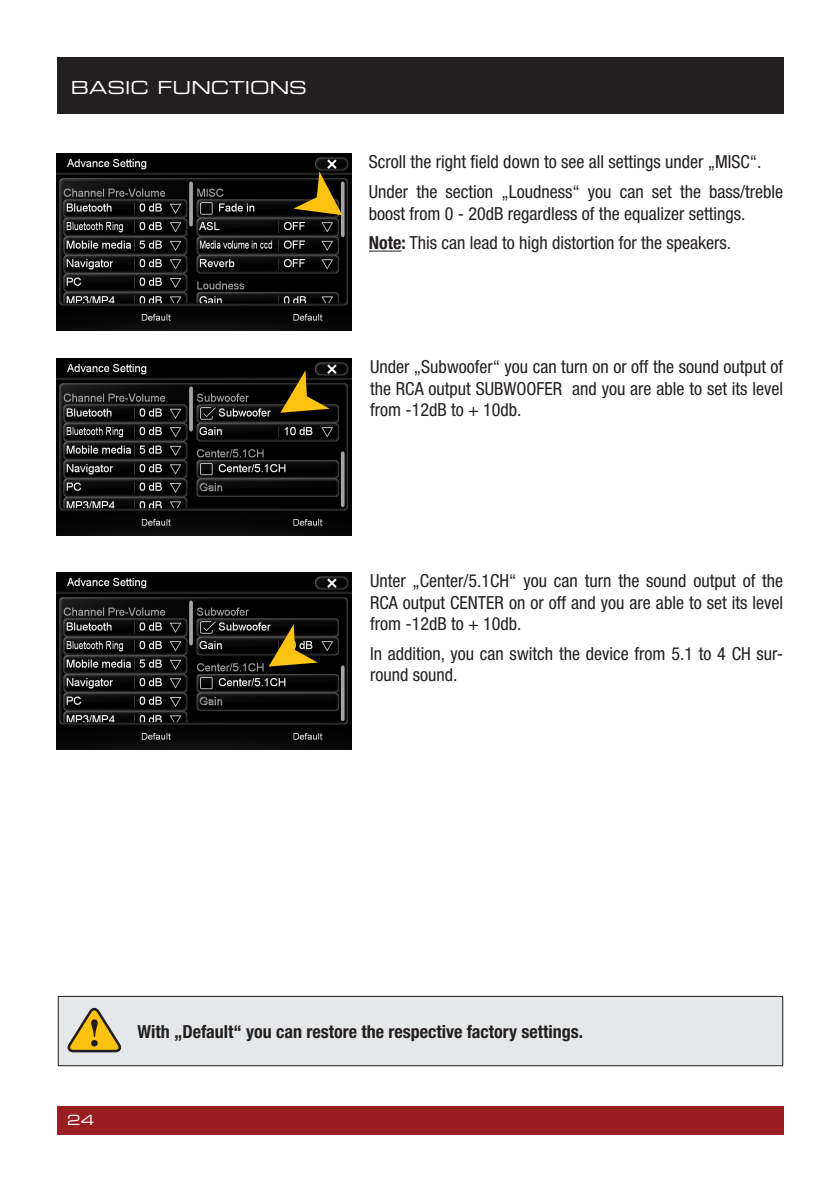
<style>
.page{position:relative;width:840px;height:1191px;background:#fff}
.page>*{position:absolute;margin:0;border:0;box-sizing:border-box;transform-origin:0 0}
.t1{font:condensed 18px/21.6px "Helvetica Neue";color:#231f20}
.t2{font:700 condensed 18px "Helvetica Neue";color:#231f20}
.t3{font:18px "Eurostile Extended Two";color:#fff}
.t4{font:14px "Eurostile Extended Two";color:#fff}
.s1{font-weight:700}
</style>
<div class="page">
<div style="left:57px;top:1106px;width:725px;height:28px;background:#981e21"></div>
<div style="left:57px;top:57px;width:725px;height:56px;background:#231f20"></div>
<hr style="left:369px;top:251px;width:32px;height:1px;background:#231f20">
<img style="left:57px;top:153px;width:294px;height:177px">
<svg style="left:293px;top:171px;width:49px;height:44px;background:#5b470d"></svg>
<img style="left:57px;top:359px;width:294px;height:176px">
<img style="left:57px;top:573px;width:294px;height:176px">
<svg style="left:280px;top:370px;width:49px;height:43px;background:#5a460a"></svg>
<svg style="left:268px;top:624px;width:49px;height:42px;background:#655013"></svg>
<div style="left:57px;top:995px;width:726px;height:71px;background:#e6e7e9"></div>
<svg style="left:67px;top:1004px;width:58px;height:49px;background:#ccb87b"></svg>
<p class="t3" style="left:71px;top:75px;width:237px">BASIC FUNCTIONS</p>
<p class="t1" style="left:369px;top:147px;width:415px;line-height:29.6px">Scroll the right field down to see all settings under „MISC“.<br>Under the section „Loudness“ you can set the bass/treble</p>
<p class="t1" style="left:369px;top:198px;width:378px;line-height:29.6px">boost from 0 - 20dB regardless of the equalizer settings.<br><span class="s1">Note:</span> This can lead to high distortion for the speakers.</p>
<p class="t1" style="left:370px;top:355px;width:414px;text-align:justify">Under „Subwoofer“ you can turn on or off the sound output of the RCA output SUBWOOFER and you are able to set its level from -12dB to + 10db.</p>
<p class="t1" style="left:370px;top:570px;width:414px;text-align:justify">Unter „Center/5.1CH“ you can turn the sound output of the RCA output CENTER on or off and you are able to set its level from -12dB to + 10db.</p>
<p class="t1" style="left:370px;top:642px;width:414px">In addition, you can switch the device from 5.1 to 4 CH sur&shy;round sound.</p>
<p class="t4" style="left:67px;top:1110px;width:28px">24</p>
<p class="t2" style="left:137px;top:1021px;width:447px">With „Default“ you can restore the respective factory settings.</p>
</div>
